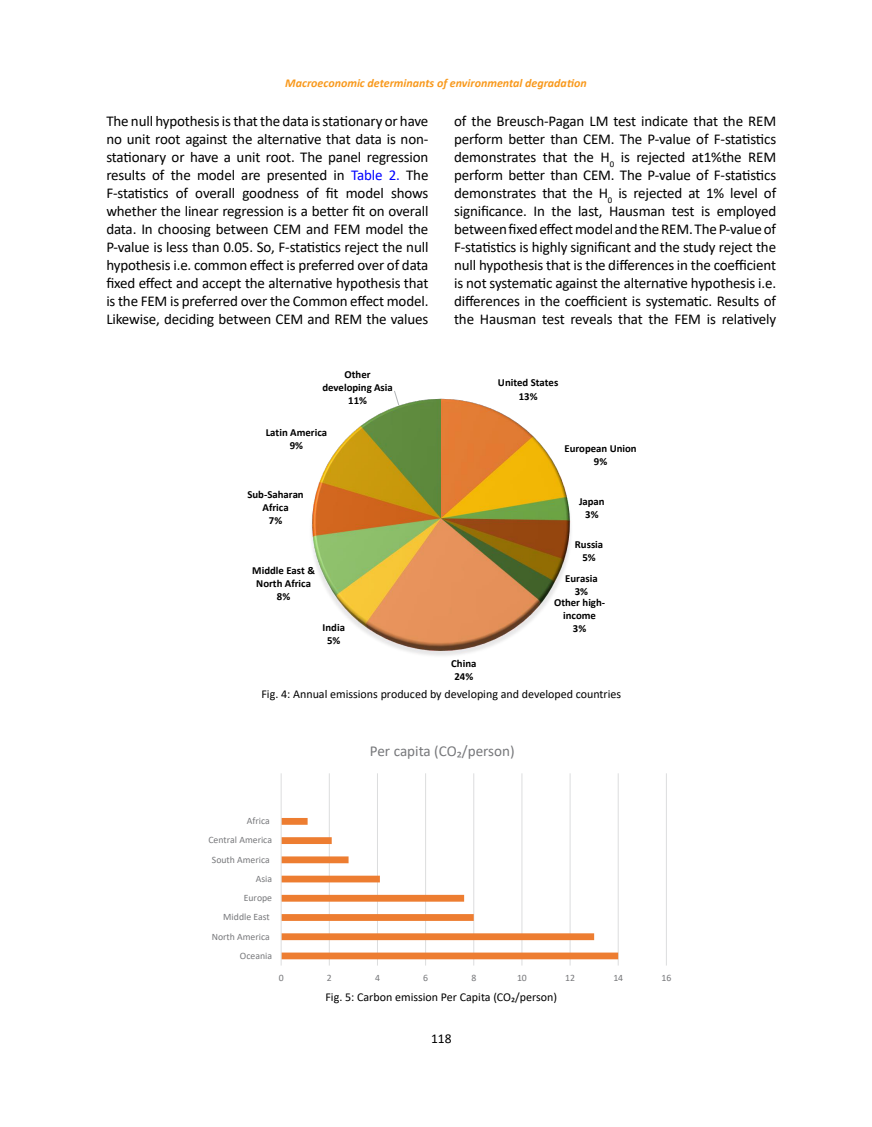
<style>
.page{position:relative;width:872px;height:1127px;background:#fff}
.page>*{position:absolute;margin:0;border:0;box-sizing:border-box;transform-origin:0 0}
.t1{font:15.15px "Calibri";color:#77787b}
.t2{font:15px/18px "Calibri";letter-spacing:-.01em;color:#000;text-align:justify}
.t3{font:13.5px "Calibri";color:#000}
.t4{font:12px "Calibri";color:#000}
.t5{font:italic 700 12px "Calibri";color:#f8991d}
.t6{font:700 10.8px/13px "Calibri";color:#000;text-align:center}
.t7{font:10.8px "Calibri";color:#000}
.t8{font:9.75px "Calibri";color:#77787b}
.s1{color:#00f}
</style>
<div class="page">
<img style="left:311px;top:398px;width:260px;height:258px">
<svg style="left:393px;top:391px;width:7px;height:15px"></svg>
<svg style="left:280px;top:773px;width:387px;height:193px"></svg>
<p class="t5" style="left:285px;top:75px;width:303px">Macroeconomic determinants of environmental degradation</p>
<p class="t2" style="left:106px;top:112px;width:324px">The null hypothesis is that the data is stationary or have no unit root against the alternative that data is non&shy;stationary or have a unit root. The panel regression results of the model are presented in <span class="s1">Table 2.</span> The F-statistics of overall goodness of fit model shows whether the linear regression is a better fit on overall data. In choosing between CEM and FEM model the P-value is less than 0.05. So, F-statistics reject the null hypothesis i.e. common effect is preferred over of data fixed effect and accept the alternative hypothesis that is the FEM is preferred over the Common effect model.<br>Likewise, deciding between CEM and REM the values</p>
<p class="t2" style="left:454px;top:112px;width:324px">of the Breusch-Pagan LM test indicate that the REM perform better than CEM. The P-value of F-statistics demonstrates that the H<sub>0</sub> is rejected at1%the REM perform better than CEM. The P-value of F-statistics demonstrates that the H<sub>0</sub> is rejected at 1% level of significance. In the last, Hausman test is employed between fixed effect model and the REM. The P-value of F-statistics is highly significant and the study reject the null hypothesis that is the differences in the coefficient is not systematic against the alternative hypothesis i.e. differences in the coefficient is systematic. Results of the Hausman test reveals that the FEM is relatively</p>
<p class="t6" style="left:322px;top:367px;width:72px">Other developing Asia<br>11%</p>
<p class="t6" style="left:266px;top:426px;width:63px">Latin America<br>9%</p>
<p class="t6" style="left:247px;top:488px;width:58px">Sub-Saharan<br>Africa<br>7%</p>
<p class="t6" style="left:252px;top:563px;width:64px">Middle East &amp;<br>North Africa<br>8%</p>
<p class="t6" style="left:322px;top:620px;width:24px">India<br>5%</p>
<p class="t6" style="left:451px;top:656px;width:27px;text-align:left">China<br>24%</p>
<p class="t6" style="left:498px;top:376px;width:62px">United States<br>13%</p>
<p class="t6" style="left:564px;top:442px;width:74px">European Union<br>9%</p>
<p class="t6" style="left:579px;top:495px;width:27px">Japan<br>3%</p>
<p class="t6" style="left:575px;top:537px;width:30px">Russia<br>5%</p>
<p class="t6" style="left:565px;top:572px;width:34px">Eurasia<br>3%</p>
<p class="t6" style="left:554px;top:595px;width:53px">Other high&shy;income<br>3%</p>
<p class="t4" style="left:261px;top:685px;width:361px">Fig. 4: Annual emissions produced by developing and developed countries</p>
<p class="t8" style="left:247px;top:814px;width:25px">Africa</p>
<p class="t8" style="left:208px;top:833px;width:65px">Central America</p>
<p class="t8" style="left:212px;top:852px;width:60px">South America</p>
<p class="t8" style="left:256px;top:872px;width:18px">Asia</p>
<p class="t8" style="left:244px;top:891px;width:30px">Europe</p>
<p class="t8" style="left:223px;top:910px;width:48px">Middle East</p>
<p class="t8" style="left:212px;top:929px;width:60px">North America</p>
<p class="t8" style="left:240px;top:949px;width:34px">Oceania</p>
<p class="t1" style="left:370px;top:740px;width:146px">Per capita (CO₂/person)</p>
<p class="t8" style="left:279px;top:971px;width:6px">0</p>
<p class="t8" style="left:327px;top:971px;width:6px">2</p>
<p class="t8" style="left:375px;top:971px;width:6px">4</p>
<p class="t8" style="left:423px;top:971px;width:6px">6</p>
<p class="t8" style="left:471px;top:971px;width:6px">8</p>
<p class="t8" style="left:517px;top:971px;width:11px">10</p>
<p class="t8" style="left:565px;top:971px;width:11px">12</p>
<p class="t8" style="left:613px;top:971px;width:11px">14</p>
<p class="t8" style="left:661px;top:971px;width:11px">16</p>
<p class="t4" style="left:325px;top:989px;width:233px">Fig. 5: Carbon emission Per Capita (CO₂/person)</p>
<p class="t7" style="left:350px;top:991px;width:211px">Fig. 5: Carbon emission Per Capita (CO₂/person)</p>
<p class="t3" style="left:431px;top:1029px;width:22px">118</p>
</div>
